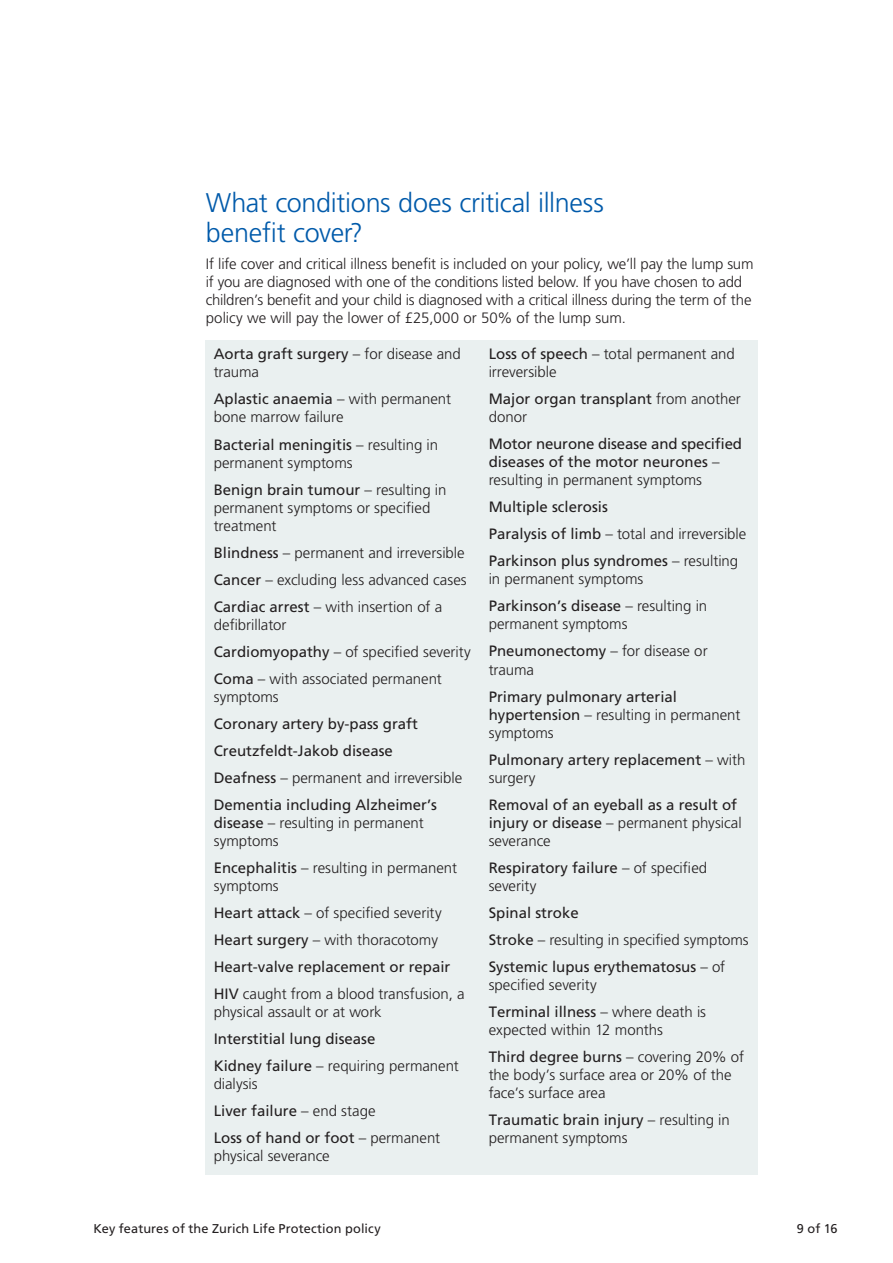
<style>
.page{position:relative;width:893px;height:1263px;background:#fff}
.page>*{position:absolute;margin:0;border:0;box-sizing:border-box;transform-origin:0 0}
.t1{font:300 27px/30px "Frutiger LT Std";letter-spacing:-.01em;color:#015aaa}
.t2{font:300 15px/18px "Frutiger LT Std";letter-spacing:-.005em;color:#231f20}
.t3{font:15px/27px "Frutiger LT Std";color:#231f20}
.t4{font:12.75px "Frutiger LT Std";letter-spacing:.005em;color:#231f20}
.s1{font-weight:400}
.s2{font-weight:300}
</style>
<div class="page">
<div style="left:205px;top:340px;width:552px;height:834px;background:#eaf0f0"></div>
<h1 class="t1" style="left:206px;top:188px;width:399px">What conditions does critical illness benefit cover?</h1>
<p class="t2" style="left:206px;top:255px;width:549px">If life cover and critical illness benefit is included on your policy, we’ll pay the lump sum if you are diagnosed with one of the conditions listed below. If you have chosen to add children’s benefit and your child is diagnosed with a critical illness during the term of the policy we will pay the lower of £25,000 or 50% of the lump sum.</p>
<p class="t2" style="left:214px;top:345px;width:249px"><span class="s1">Aorta graft surgery</span> – for disease and trauma</p>
<p class="t2" style="left:214px;top:390px;width:239px"><span class="s1">Aplastic anaemia</span> – with permanent bone marrow failure</p>
<p class="t2" style="left:214px;top:435px;width:226px"><span class="s1">Bacterial meningitis</span> – resulting in permanent symptoms</p>
<p class="t2" style="left:214px;top:480px;width:234px"><span class="s1">Benign brain tumour</span> – resulting in permanent symptoms or specified treatment</p>
<p class="t2" style="left:214px;top:539px;width:255px;line-height:27px"><span class="s1">Blindness</span> – permanent and irreversible<br><span class="s1">Cancer</span> – excluding less advanced cases<br><span class="s1">Cardiac arrest</span> – with insertion of a</p>
<p class="t2" style="left:214px;top:611px;width:259px;line-height:27px">defibrillator<br><span class="s1">Cardiomyopathy</span> – of specified severity<br><span class="s1">Coma</span> – with associated permanent</p>
<p class="t2" style="left:214px;top:687px;width:66px">symptoms</p>
<p class="t3" style="left:214px;top:710px;width:250px">Coronary artery by-pass graft<br>Creutzfeldt-Jakob disease<br>Deafness <span class="s2">– permanent and irreversible<br></span>Dementia including Alzheimer’s</p>
<p class="t2" style="left:214px;top:813px;width:212px"><span class="s1">disease</span> – resulting in permanent symptoms</p>
<p class="t2" style="left:214px;top:858px;width:245px"><span class="s1">Encephalitis</span> – resulting in permanent symptoms</p>
<p class="t2" style="left:214px;top:899px;width:252px;line-height:27px"><span class="s1">Heart attack</span> – of specified severity <span class="s1">Heart surgery</span> – with thoracotomy <span class="s1">Heart-valve replacement or repair HIV</span> caught from a blood transfusion, a</p>
<p class="t2" style="left:214px;top:1002px;width:170px">physical assault or at work</p>
<p class="t3" style="left:214px;top:1025px;width:247px">Interstitial lung disease<br>Kidney failure <span class="s2">– requiring permanent</span></p>
<p class="t3" style="left:214px;top:1070px;width:228px"><span class="s2">dialysis<br></span>Liver failure <span class="s2">– end stage<br></span>Loss of hand or foot <span class="s2">– permanent</span></p>
<p class="t2" style="left:214px;top:1146px;width:118px">physical severance</p>
<p class="t2" style="left:489px;top:345px;width:248px"><span class="s1">Loss of speech</span> – total permanent and irreversible</p>
<p class="t3" style="left:489px;top:390px;width:254px;line-height:18px">Major organ transplant <span class="s2">from another donor</span></p>
<p class="t3" style="left:489px;top:435px;width:255px;line-height:18px">Motor neurone disease and specified diseases of the motor neurones <span class="s2">– resulting in permanent symptoms</span></p>
<p class="t3" style="left:489px;top:494px;width:259px">Multiple sclerosis<br>Paralysis of limb <span class="s2">– total and irreversible<br></span>Parkinson plus syndromes <span class="s2">– resulting</span></p>
<p class="t2" style="left:489px;top:566px;width:220px;line-height:27px">in permanent symptoms<br><span class="s1">Parkinson’s disease</span> – resulting in</p>
<p class="t2" style="left:489px;top:611px;width:220px;line-height:27px">permanent symptoms<br><span class="s1">Pneumonectomy</span> – for disease or</p>
<p class="t2" style="left:489px;top:660px;width:47px">trauma</p>
<p class="t3" style="left:489px;top:687px;width:253px;line-height:18px">Primary pulmonary arterial hypertension <span class="s2">– resulting in permanent symptoms</span></p>
<p class="t3" style="left:489px;top:750px;width:258px;line-height:18px">Pulmonary artery replacement <span class="s2">– with surgery</span></p>
<p class="t3" style="left:489px;top:795px;width:255px;line-height:18px">Removal of an eyeball as a result of injury or disease <span class="s2">– permanent physical severance</span></p>
<p class="t2" style="left:489px;top:858px;width:220px"><span class="s1">Respiratory failure</span> – of specified severity</p>
<p class="t3" style="left:489px;top:899px;width:262px">Spinal stroke<br>Stroke <span class="s2">– resulting in specified symptoms<br></span>Systemic lupus erythematosus <span class="s2">– of</span></p>
<p class="t2" style="left:489px;top:971px;width:219px;line-height:27px">specified severity<br><span class="s1">Terminal illness</span> – where death is</p>
<p class="t2" style="left:489px;top:1016px;width:257px;line-height:27px">expected within 12 months<br><span class="s1">Third degree burns</span> – covering 20% of</p>
<p class="t2" style="left:489px;top:1065px;width:244px">the body’s surface area or 20% of the face’s surface area</p>
<p class="t2" style="left:489px;top:1110px;width:243px"><span class="s1">Traumatic brain injury</span> – resulting in permanent symptoms</p>
<p class="t4" style="left:94px;top:1221px;width:289px">Key features of the Zurich Life Protection policy</p>
<p class="t4" style="left:797px;top:1221px;width:42px">9 of 16</p>
</div>
